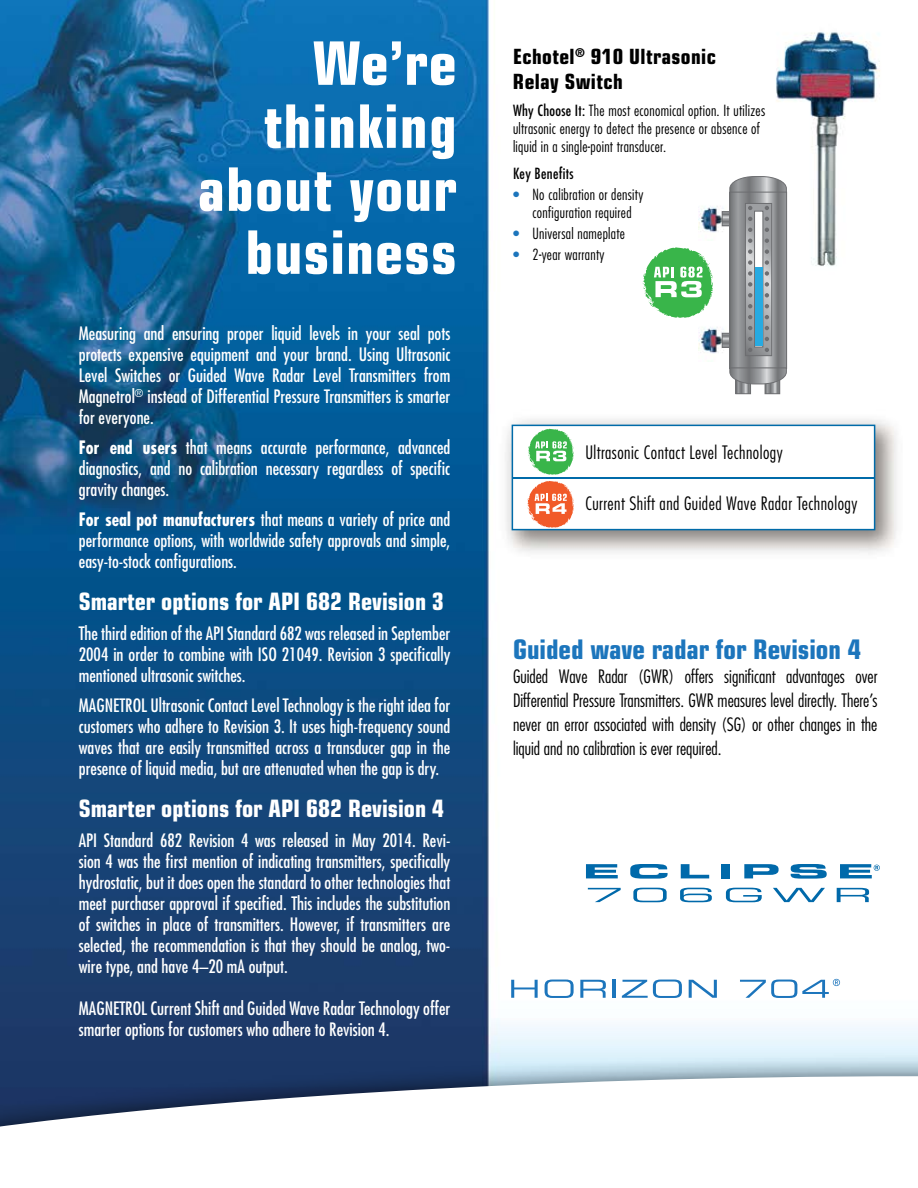
<style>
.page{position:relative;width:918px;height:1188px;background:#fff}
.page>*{position:absolute;margin:0;border:0;box-sizing:border-box;transform-origin:0 0}
.t1{font:700 condensed 60px/63px "Eurostile";letter-spacing:.02em;color:#fff;text-align:right}
.t2{font:700 condensed 27px "Eurostile";color:#1c75bc}
.t3{font:700 condensed 24px "Eurostile";color:#fff}
.t4{font:700 condensed 21px/25.2px "Eurostile";letter-spacing:.02em;color:#000}
.t5{font:condensed 18px/21px "Futura";color:#fff;text-align:justify}
.t6{font:300 condensed 18px/24px "Futura";letter-spacing:.025em;color:#000;text-align:justify}
.t7{font:300 condensed 15px/18px "Futura";letter-spacing:.02em;color:#000}
.t8{font:condensed 15px "Futura";letter-spacing:.02em;color:#000}
.s1{font-weight:700}
.s2{font-weight:400}
.s3{color:#1c75bc}
</style>
<div class="page">
<img style="left:0;top:0;width:918px;height:1054px">
<svg style="left:729px;top:176px;width:58px;height:16px"></svg>
<img style="left:699px;top:199px;width:30px;height:41px">
<img style="left:699px;top:321px;width:30px;height:40px">
<svg style="left:737px;top:385px;width:12px;height:7px"></svg>
<div style="left:735px;top:375px;width:16px;height:19px;border:1px solid #6d6e71"></div>
<svg style="left:767px;top:385px;width:11px;height:7px"></svg>
<div style="left:765px;top:375px;width:15px;height:19px;border:1px solid #6d6e71"></div>
<svg style="left:724px;top:213px;width:5px;height:11px"></svg>
<div style="left:722px;top:211px;width:11px;height:15px;border:1px solid #6d6e71"></div>
<svg style="left:724px;top:335px;width:5px;height:11px"></svg>
<div style="left:722px;top:333px;width:11px;height:15px;border:1px solid #6d6e71"></div>
<svg style="left:731px;top:194px;width:54px;height:173px;background:#8b8d90"></svg>
<div style="left:729px;top:192px;width:58px;height:177px;border:1px solid #6d6e71"></div>
<svg style="left:729px;top:367px;width:58px;height:18px"></svg>
<svg style="left:747px;top:205px;width:23px;height:149px;background:#a8aaad"></svg>
<div style="left:745px;top:203px;width:27px;height:153px;border:1px solid #6d6e71"></div>
<div style="left:754px;top:211px;width:9px;height:137px;background:#fff;border:1px solid #6d6e71"></div>
<svg style="left:748px;top:206px;width:4px;height:4px"></svg>
<svg style="left:748px;top:217px;width:4px;height:4px"></svg>
<svg style="left:748px;top:228px;width:4px;height:4px"></svg>
<svg style="left:748px;top:239px;width:4px;height:4px"></svg>
<svg style="left:748px;top:249px;width:4px;height:5px"></svg>
<svg style="left:748px;top:260px;width:4px;height:5px"></svg>
<svg style="left:748px;top:271px;width:4px;height:5px"></svg>
<svg style="left:748px;top:282px;width:4px;height:5px"></svg>
<svg style="left:748px;top:293px;width:4px;height:4px"></svg>
<svg style="left:748px;top:304px;width:4px;height:4px"></svg>
<svg style="left:748px;top:315px;width:4px;height:4px"></svg>
<svg style="left:748px;top:326px;width:4px;height:4px"></svg>
<svg style="left:748px;top:337px;width:4px;height:4px"></svg>
<svg style="left:748px;top:348px;width:4px;height:4px"></svg>
<svg style="left:765px;top:206px;width:4px;height:4px"></svg>
<svg style="left:765px;top:217px;width:4px;height:4px"></svg>
<svg style="left:765px;top:228px;width:4px;height:4px"></svg>
<svg style="left:765px;top:239px;width:4px;height:4px"></svg>
<svg style="left:765px;top:249px;width:4px;height:5px"></svg>
<svg style="left:765px;top:260px;width:4px;height:5px"></svg>
<svg style="left:765px;top:271px;width:4px;height:5px"></svg>
<svg style="left:765px;top:282px;width:4px;height:5px"></svg>
<svg style="left:765px;top:293px;width:4px;height:4px"></svg>
<svg style="left:765px;top:304px;width:4px;height:4px"></svg>
<svg style="left:765px;top:315px;width:4px;height:4px"></svg>
<svg style="left:765px;top:326px;width:4px;height:4px"></svg>
<svg style="left:765px;top:337px;width:4px;height:4px"></svg>
<svg style="left:765px;top:348px;width:4px;height:4px"></svg>
<div style="left:755px;top:268px;width:8px;height:78px;background:#27aae1"></div>
<svg style="left:643px;top:247px;width:71px;height:71px"></svg>
<img style="left:496px;top:410px;width:409px;height:150px">
<svg style="left:512px;top:425px;width:363px;height:105px"></svg>
<svg style="left:586px;top:864px;width:32px;height:14px"></svg>
<svg style="left:630px;top:864px;width:38px;height:15px"></svg>
<svg style="left:681px;top:864px;width:28px;height:14px"></svg>
<div style="left:721px;top:864px;width:9px;height:14px;background:#0069aa"></div>
<svg style="left:744px;top:864px;width:35px;height:14px"></svg>
<svg style="left:791px;top:864px;width:36px;height:15px"></svg>
<svg style="left:588px;top:888px;width:33px;height:14px"></svg>
<svg style="left:633px;top:888px;width:34px;height:14px"></svg>
<svg style="left:680px;top:888px;width:32px;height:14px"></svg>
<svg style="left:726px;top:888px;width:36px;height:14px"></svg>
<svg style="left:773px;top:888px;width:52px;height:14px"></svg>
<svg style="left:837px;top:888px;width:32px;height:14px"></svg>
<svg style="left:840px;top:864px;width:40px;height:14px"></svg>
<svg style="left:511px;top:980px;width:27px;height:18px"></svg>
<svg style="left:545px;top:980px;width:29px;height:18px"></svg>
<svg style="left:580px;top:980px;width:26px;height:18px"></svg>
<hr style="left:613px;top:980px;width:3px;height:18px;background:#1c75bc">
<svg style="left:622px;top:980px;width:60px;height:18px"></svg>
<svg style="left:689px;top:980px;width:28px;height:18px"></svg>
<svg style="left:740px;top:979px;width:100px;height:19px"></svg>
<div style="left:0;top:1054px;width:918px;height:134px;background:#000;opacity:.65"></div>
<svg style="left:0;top:1076px;width:918px;height:112px"></svg>
<h1 class="t1" style="left:198px;top:31px;width:260px">We’re thinking about your business</h1>
<p class="t5" style="left:79px;top:322px;width:373px">Measuring and ensuring proper liquid levels in your seal pots protects expensive equipment and your brand. Using Ultrasonic Level Switches or Guided Wave Radar Level Transmitters from Magnetrol<sup>®</sup> instead of Differential Pressure Transmitters is smarter for everyone.</p>
<p class="t5" style="left:79px;top:436px;width:373px"><span class="s1">For end users</span> that means accurate performance, advanced diagnostics, and no calibration necessary regardless of specific gravity changes.</p>
<p class="t5" style="left:79px;top:508px;width:373px"><span class="s1">For seal pot manufacturers</span> that means a variety of price and performance options, with worldwide safety approvals and simple, easy-to-stock configurations.</p>
<h3 class="t3" style="left:79px;top:587px;width:367px">Smarter options for API 682 Revision 3</h3>
<p class="t5" style="left:79px;top:622px;width:373px">The third edition of the API Standard 682 was released in September 2004 in order to combine with ISO 21049. Revision 3 specifically mentioned ultrasonic switches.</p>
<p class="t5" style="left:79px;top:694px;width:373px">MAGNETROL Ultrasonic Contact Level Technology is the right idea for customers who adhere to Revision 3. It uses high-frequency sound waves that are easily transmitted across a transducer gap in the presence of liquid media, but are attenuated when the gap is dry.</p>
<h3 class="t3" style="left:79px;top:794px;width:367px">Smarter options for API 682 Revision 4</h3>
<p class="t5" style="left:79px;top:829px;width:373px">API Standard 682 Revision 4 was released in May 2014. Revi&shy;sion 4 was the first mention of indicating transmitters, specifically hydrostatic, but it does open the standard to other technologies that meet purchaser approval if specified. This includes the substitution of switches in place of transmitters. However, if transmitters are selected, the recommendation is that they should be analog, two&shy;wire type, and have 4–20 mA output.</p>
<p class="t5" style="left:79px;top:997px;width:373px">MAGNETROL Current Shift and Guided Wave Radar Technology offer smarter options for customers who adhere to Revision 4.</p>
<p class="t4" style="left:513px;top:44px;width:205px">Echotel<sup>®</sup> 910 Ultrasonic<br>Relay Switch</p>
<p class="t7" style="left:513px;top:102px;width:254px"><span class="s2">Why Choose It:</span> The most economical option. It utilizes ultrasonic energy to detect the presence or absence of liquid in a single-point transducer.</p>
<p class="t8" style="left:513px;top:164px;width:62px">Key Benefits</p>
<p class="t7" style="left:513px;top:186px;width:132px;text-align:center"><span class="s3">•</span> No calibration or density configuration required</p>
<p class="t7" style="left:513px;top:225px;width:113px"><span class="s3">•</span> Universal nameplate</p>
<p class="t7" style="left:513px;top:246px;width:93px"><span class="s3">•</span> 2-year warranty</p>
<p class="t6" style="left:585px;top:440px;width:199px">Ultrasonic Contact Level Technology</p>
<p class="t6" style="left:585px;top:491px;width:273px">Current Shift and Guided Wave Radar Technology</p>
<h2 class="t2" style="left:513px;top:633px;width:350px">Guided wave radar for Revision 4</h2>
<p class="t6" style="left:513px;top:664px;width:366px">Guided Wave Radar (GWR) offers significant advantages over Differential Pressure Transmitters. GWR measures level directly. There’s never an error associated with density (SG) or other changes in the liquid and no calibration is ever required.</p>
</div>
